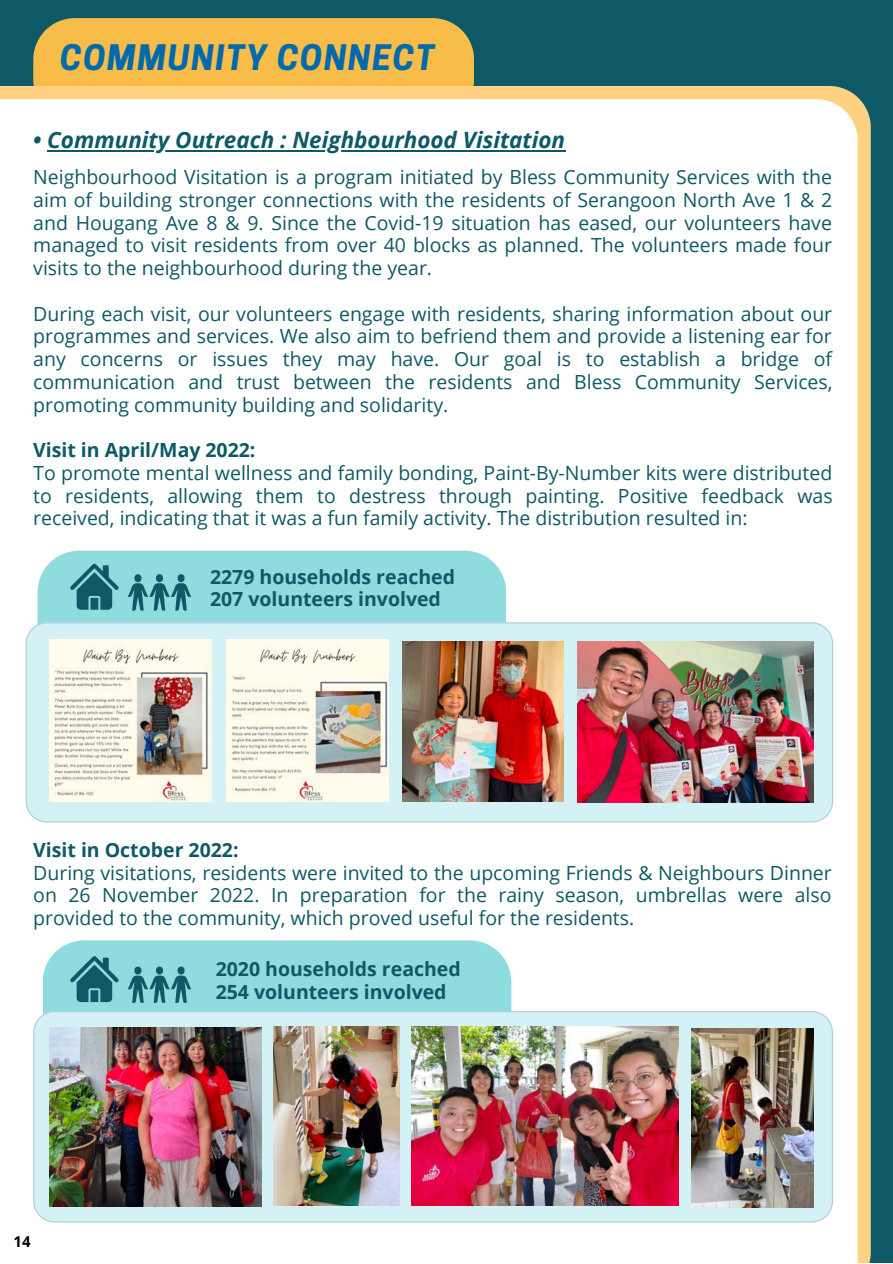
<style>
.page{position:relative;width:893px;height:1264px;background:#fff}
.page>*{position:absolute;margin:0;border:0;box-sizing:border-box;transform-origin:0 0}
.t1{font:italic 700 33px "Cooper Hewitt";letter-spacing:.05em;color:#006aad}
.t2{font:italic 700 22.5px "Open Sans";color:#0e5966}
.t3{font:19.5px/22.8px "Open Sans";color:#0e5966;text-align:justify}
.t4{font:700 19.5px "Open Sans";color:#0e5966}
.t5{font:700 15px "Open Sans";color:#000}
</style>
<div class="page">
<div style="left:0;top:0;width:892px;height:1262px;background:#0e5966"></div>
<div style="left:33px;top:18px;width:440px;height:68px;background:#f8bd49"></div>
<div style="left:0;top:86px;width:870px;height:1176px;background:#ffd180"></div>
<div style="left:0;top:99px;width:857px;height:1163px;background:#fff"></div>
<div style="left:38px;top:550px;width:468px;height:72px;background:#8fdcdf"></div>
<svg style="left:70px;top:564px;width:49px;height:45px"></svg>
<svg style="left:128px;top:574px;width:63px;height:36px"></svg>
<div style="left:43px;top:940px;width:468px;height:71px;background:#8fdcdf"></div>
<svg style="left:70px;top:956px;width:49px;height:46px"></svg>
<svg style="left:128px;top:966px;width:63px;height:37px"></svg>
<svg style="left:26px;top:622px;width:807px;height:200px;background:#d1eef2"></svg>
<img style="left:50px;top:639px;width:162px;height:162px">
<img style="left:226px;top:639px;width:162px;height:162px">
<img style="left:403px;top:641px;width:160px;height:160px">
<img style="left:578px;top:641px;width:235px;height:161px">
<svg style="left:33px;top:1011px;width:799px;height:211px;background:#d0eaee"></svg>
<img style="left:50px;top:1027px;width:211px;height:179px">
<img style="left:273px;top:1026px;width:126px;height:179px">
<img style="left:412px;top:1026px;width:266px;height:179px">
<img style="left:691px;top:1028px;width:122px;height:179px">
<hr style="left:47px;top:150px;width:518px;height:2px;background:#0e5966">
<p class="t1" style="left:60px;top:45px;width:375px">COMMUNITY CONNECT</p>
<p class="t2" style="left:33px;top:124px;width:533px">• Community Outreach : Neighbourhood Visitation</p>
<p class="t3" style="left:33px;top:165px;width:800px">Neighbourhood Visitation is a program initiated by Bless Community Services with the aim of building stronger connections with the residents of Serangoon North Ave 1 &amp; 2 and Hougang Ave 8 &amp; 9. Since the Covid-19 situation has eased, our volunteers have managed to visit residents from over 40 blocks as planned. The volunteers made four visits to the neighbourhood during the year.</p>
<p class="t3" style="left:33px;top:302px;width:800px">During each visit, our volunteers engage with residents, sharing information about our programmes and services. We also aim to befriend them and provide a listening ear for any concerns or issues they may have. Our goal is to establish a bridge of communication and trust between the residents and Bless Community Services, promoting community building and solidarity.</p>
<p class="t4" style="left:33px;top:436px;width:224px">Visit in April/May 2022:</p>
<p class="t3" style="left:33px;top:461px;width:800px">To promote mental wellness and family bonding, Paint-By-Number kits were distributed to residents, allowing them to destress through painting. Positive feedback was received, indicating that it was a fun family activity. The distribution resulted in:</p>
<p class="t4" style="left:210px;top:563px;width:246px">2279 households reached</p>
<p class="t4" style="left:210px;top:585px;width:232px">207 volunteers involved</p>
<p class="t4" style="left:33px;top:836px;width:207px">Visit in October 2022:</p>
<p class="t3" style="left:33px;top:860px;width:800px">During visitations, residents were invited to the upcoming Friends &amp; Neighbours Dinner on 26 November 2022. In preparation for the rainy season, umbrellas were also provided to the community, which proved useful for the residents.</p>
<p class="t5" style="left:14px;top:1230px;width:19px">14</p>
<p class="t4" style="left:216px;top:955px;width:246px">2020 households reached</p>
<p class="t4" style="left:216px;top:977px;width:232px">254 volunteers involved</p>
</div>
